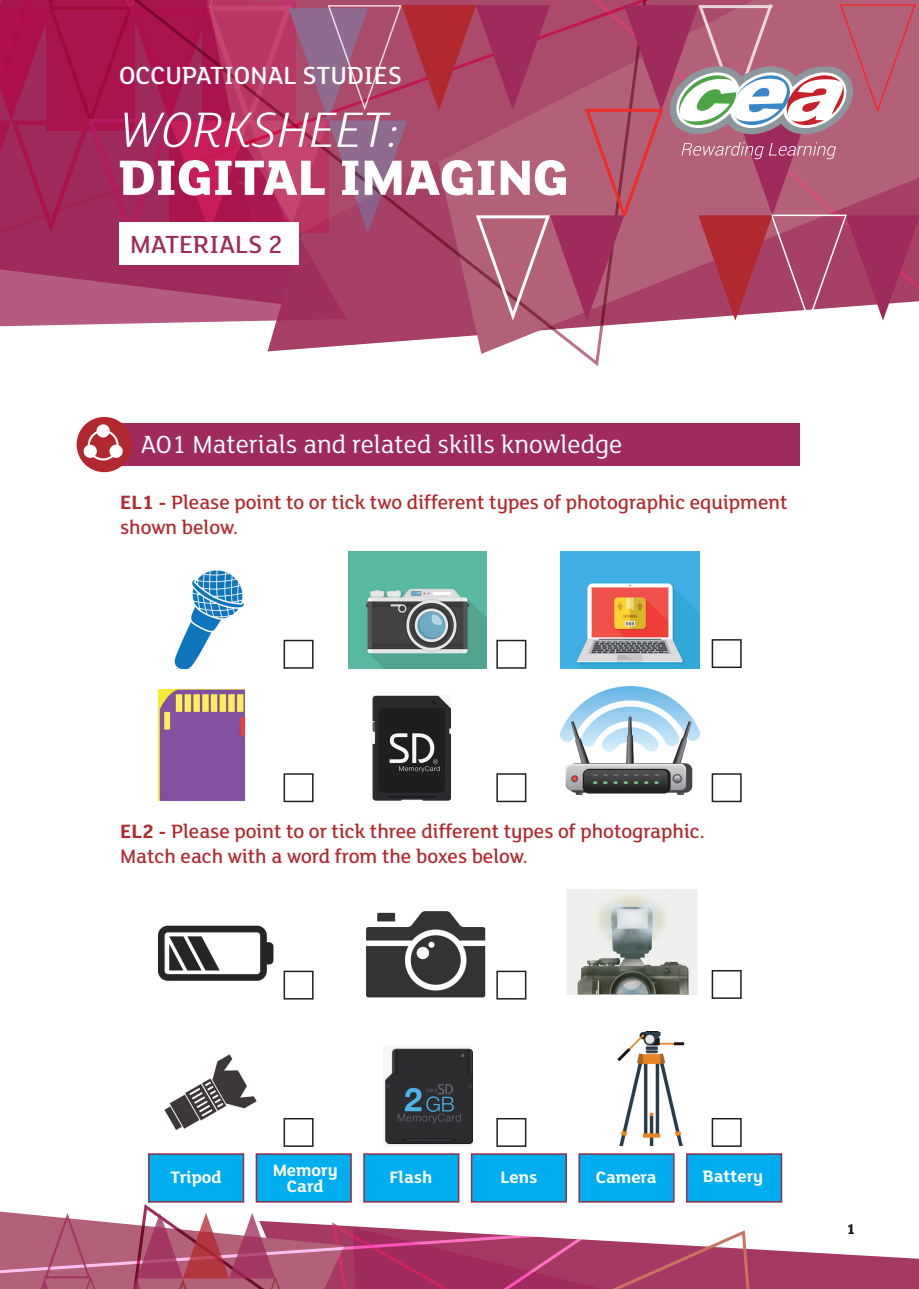
<style>
.page{position:relative;width:919px;height:1289px;background:#fff}
.page>*{position:absolute;margin:0;border:0;box-sizing:border-box;transform-origin:0 0}
.t1{font:800 54px "FS Lola";color:#fff}
.t2{font:italic 300 54px "FS Lola";color:#fff}
.t3{font:27px "FS Lola";color:#fff}
.t4{font:500 27px "FS Lola";color:#fff}
.t5{font:500 27px "FS Lola";color:#9f2a5d}
.t6{font:500 21px/25.2px "FS Lola";color:#b1292f}
.t7{font:700 18px/16.5px "FS Lola";color:#fff;text-align:center}
.Links_H1{font:700 15px "FS Lola";color:#231f20}
.s1{font-weight:700}
</style>
<div class="page">
<svg style="left:0;top:1201px;width:918px;height:87px"></svg>
<svg style="left:0;top:325px;width:610px;height:41px"></svg>
<svg style="left:0;top:0;width:918px;height:325px;background:#ae4a6e"></svg>
<div style="left:119px;top:423px;width:680px;height:42px;background:#9f2a5d"></div>
<div style="left:77px;top:417px;width:55px;height:55px;background:#b1292f;border-radius:50%"></div>
<svg style="left:84px;top:424px;width:39px;height:36px"></svg>
<div style="left:119px;top:222px;width:179px;height:43px;background:#fff"></div>
<div style="left:283px;top:639px;width:30px;height:29px;border:2px solid #231f20"></div>
<div style="left:496px;top:639px;width:30px;height:29px;border:2px solid #231f20"></div>
<div style="left:711px;top:639px;width:30px;height:29px;border:2px solid #231f20"></div>
<div style="left:283px;top:773px;width:30px;height:29px;border:2px solid #231f20"></div>
<div style="left:496px;top:773px;width:30px;height:29px;border:2px solid #231f20"></div>
<div style="left:711px;top:773px;width:30px;height:29px;border:2px solid #231f20"></div>
<img style="left:174px;top:570px;width:70px;height:98px">
<img style="left:348px;top:552px;width:138px;height:116px">
<img style="left:561px;top:552px;width:138px;height:116px">
<img style="left:159px;top:689px;width:85px;height:111px">
<img style="left:372px;top:695px;width:78px;height:105px">
<img style="left:561px;top:686px;width:138px;height:109px">
<div style="left:283px;top:970px;width:30px;height:29px;border:2px solid #231f20"></div>
<div style="left:496px;top:970px;width:30px;height:29px;border:2px solid #231f20"></div>
<div style="left:711px;top:969px;width:30px;height:29px;border:2px solid #231f20"></div>
<div style="left:283px;top:1117px;width:30px;height:29px;border:2px solid #231f20"></div>
<div style="left:496px;top:1117px;width:30px;height:29px;border:2px solid #231f20"></div>
<div style="left:711px;top:1117px;width:30px;height:29px;border:2px solid #231f20"></div>
<img style="left:159px;top:925px;width:115px;height:56px">
<img style="left:366px;top:911px;width:120px;height:87px">
<img style="left:566px;top:889px;width:131px;height:105px">
<img style="left:164px;top:1054px;width:93px;height:75px">
<img style="left:384px;top:1048px;width:88px;height:97px">
<img style="left:617px;top:1031px;width:68px;height:114px">
<div style="left:148px;top:1153px;width:96px;height:49px;background:#00aeef;border:2px solid #902e4a"></div>
<div style="left:256px;top:1153px;width:96px;height:49px;background:#00aeef;border:2px solid #902e4a"></div>
<div style="left:363px;top:1153px;width:96px;height:49px;background:#00aeef;border:2px solid #902e4a"></div>
<div style="left:471px;top:1153px;width:96px;height:49px;background:#00aeef;border:2px solid #902e4a"></div>
<div style="left:578px;top:1153px;width:96px;height:49px;background:#00aeef;border:2px solid #902e4a"></div>
<div style="left:686px;top:1153px;width:96px;height:49px;background:#00aeef;border:2px solid #902e4a"></div>
<p class="t4" style="left:119px;top:58px;width:284px">OCCUPATIONAL STUDIES</p>
<p class="t2" style="left:119px;top:94px;width:282px">WORKSHEET:</p>
<p class="t1" style="left:119px;top:140px;width:451px">DIGITAL IMAGING</p>
<p class="t5" style="left:130px;top:226px;width:154px">MATERIALS 2</p>
<h1 class="t3" style="left:140px;top:427px;width:483px">AO1 Materials and related skills knowledge</h1>
<h2 class="t6" style="left:120px;top:489px;width:669px"><span class="s1">EL1 -</span> Please point to or tick two different types of photographic equipment shown below.</h2>
<h2 class="t6" style="left:120px;top:817px;width:586px"><span class="s1">EL2 -</span> Please point to or tick three different types of photographic.<br>Match each with a word from the boxes below.</h2>
<p class="t7" style="left:171px;top:1167px;width:52px">Tripod</p>
<p class="t7" style="left:273px;top:1160px;width:66px">Memory<br>Card</p>
<p class="t7" style="left:389px;top:1167px;width:44px">Flash</p>
<p class="t7" style="left:500px;top:1167px;width:38px">Lens</p>
<p class="t7" style="left:595px;top:1167px;width:62px">Camera</p>
<p class="t7" style="left:702px;top:1167px;width:62px">Battery</p>
<p class="Links_H1" style="left:846px;top:1218px;width:10px">1</p>
</div>
